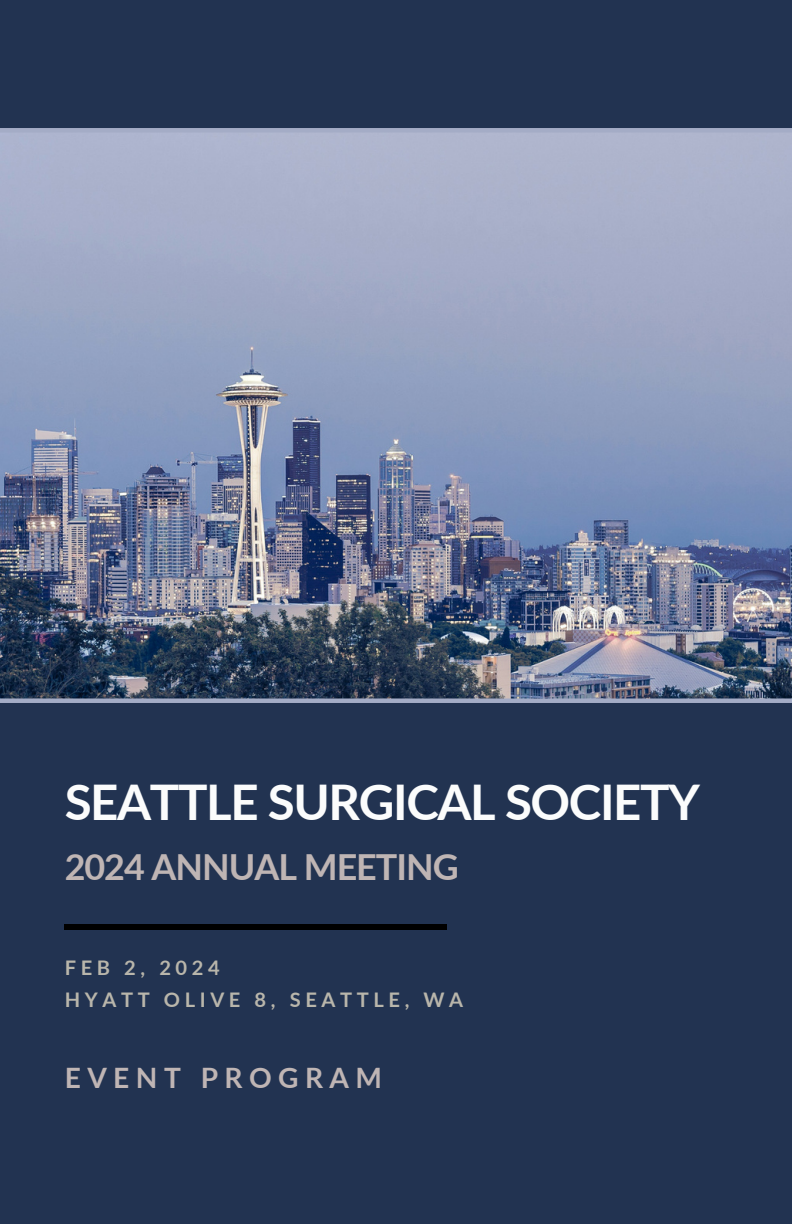
<style>
.page{position:relative;width:792px;height:1224px;background:#223351}
.page>*{position:absolute;margin:0;border:0;box-sizing:border-box;transform-origin:0 0}
.t1{font:700 49.2px "Lato";letter-spacing:-.03em;color:#fbfcfc}
.t2{font:700 35.8px "Lato";letter-spacing:-.03em;color:#bfb5b4}
.t3{font:700 28.2px "Lato";letter-spacing:.23em;color:#bfb5b4}
.t4{font:700 20px "Lato";letter-spacing:.23em;color:#b9b6ab}
</style>
<div class="page">
<img style="left:0;top:133px;width:792px;height:565px">
<div style="left:65px;top:924px;width:382px;height:6px;background:#000"></div>
<div style="left:0;top:128px;width:792px;height:5px;background:#a4acc6"></div>
<div style="left:0;top:698px;width:792px;height:5px;background:#a4acc6"></div>
<h1 class="t1" style="left:65px;top:772px;width:637px">SEATTLE SURGICAL SOCIETY</h1>
<h1 class="t2" style="left:65px;top:845px;width:396px">2024 ANNUAL MEETING</h1>
<p class="t4" style="left:65px;top:956px;width:157px">FEB 2, 2024</p>
<p class="t4" style="left:65px;top:987px;width:400px">HYATT OLIVE 8, SEATTLE, WA</p>
<h2 class="t3" style="left:65px;top:1060px;width:319px">EVENT PROGRAM</h2>
</div>
